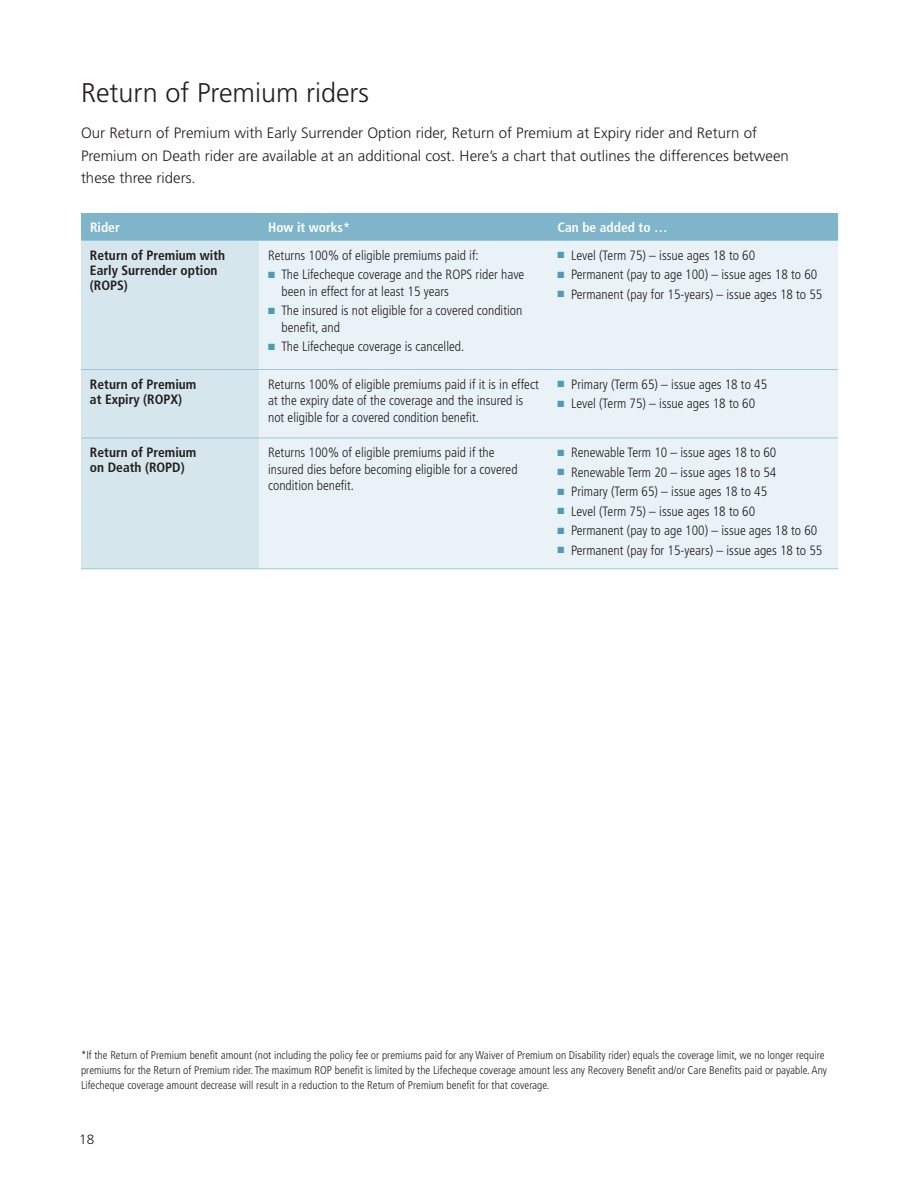
<style>
.page{position:relative;width:918px;height:1188px;background:#fff}
.page>*{position:absolute;margin:0;border:0;box-sizing:border-box;transform-origin:0 0}
.t1{font:300 27px "Frutiger";color:#231f20}
.t2{font:300 15px/22.5px "Frutiger";color:#231f20}
.t3{font:300 condensed 13.5px/16.5px "Frutiger";color:#231f20}
.t4{font:700 condensed 13.5px/15px "Frutiger";color:#231f20}
.t5{font:700 condensed 13.5px "Frutiger";color:#fff}
.t6{font:300 13.5px "Frutiger";color:#231f20}
.t7{font:300 condensed 11.25px/15px "Frutiger";color:#231f20}
.s1{color:#4b9db7}
</style>
<div class="page">
<div style="left:81px;top:213px;width:757px;height:28px;background:#7eb5cb"></div>
<div style="left:81px;top:241px;width:178px;height:328px;background:#d6e6ed"></div>
<div style="left:259px;top:241px;width:579px;height:328px;background:#e9f2f6"></div>
<hr style="left:81px;top:369px;width:178px;height:1px;background:#a0c7d9">
<hr style="left:259px;top:369px;width:290px;height:1px;background:#a0c7d9">
<hr style="left:549px;top:369px;width:289px;height:1px;background:#a0c7d9">
<hr style="left:81px;top:438px;width:178px;height:1px;background:#a0c7d9">
<hr style="left:259px;top:438px;width:290px;height:1px;background:#a0c7d9">
<hr style="left:549px;top:438px;width:289px;height:1px;background:#a0c7d9">
<hr style="left:81px;top:569px;width:178px;height:1px;background:#a0c7d9">
<hr style="left:259px;top:569px;width:290px;height:1px;background:#a0c7d9">
<hr style="left:549px;top:569px;width:289px;height:1px;background:#a0c7d9">
<h1 class="t1" style="left:81px;top:78px;width:290px">Return of Premium riders</h1>
<p class="t2" style="left:81px;top:122px;width:709px">Our Return of Premium with Early Surrender Option rider, Return of Premium at Expiry rider and Return of<br>Premium on Death rider are available at an additional cost. Here’s a chart that outlines the differences between these three riders.</p>
<p class="t5" style="left:90px;top:219px;width:31px">Rider</p>
<p class="t5" style="left:268px;top:219px;width:84px">How it works*</p>
<p class="t5" style="left:558px;top:219px;width:112px">Can be added to …</p>
<p class="t4" style="left:90px;top:248px;width:137px">Return of Premium with<br>Early Surrender option (ROPS)</p>
<p class="t3" style="left:268px;top:247px;width:212px">Returns 100% of eligible premiums paid if:</p>
<p class="t3" style="left:558px;top:247px;width:199px"><span class="s1">■</span> Level (Term 75) – issue ages 18 to 60</p>
<p class="t3" style="left:558px;top:267px;width:261px"><span class="s1">■</span> Permanent (pay to age 100) – issue ages 18 to 60</p>
<p class="t3" style="left:558px;top:286px;width:266px"><span class="s1">■</span> Permanent (pay for 15-years) – issue ages 18 to 55</p>
<p class="t3" style="left:282px;top:267px;width:244px;text-indent:-13px"><span class="s1">■</span> The Lifecheque coverage and the ROPS rider have been in effect for at least 15 years</p>
<p class="t3" style="left:282px;top:303px;width:242px;text-indent:-13px"><span class="s1">■</span> The insured is not eligible for a covered condition benefit, and</p>
<p class="t3" style="left:268px;top:339px;width:198px"><span class="s1">■</span> The Lifecheque coverage is cancelled.</p>
<p class="t4" style="left:90px;top:376px;width:108px">Return of Premium at Expiry (ROPX)</p>
<p class="t3" style="left:268px;top:376px;width:272px">Returns 100% of eligible premiums paid if it is in effect at the expiry date of the coverage and the insured is not eligible for a covered condition benefit.</p>
<p class="t3" style="left:558px;top:376px;width:211px"><span class="s1">■</span> Primary (Term 65) – issue ages 18 to 45</p>
<p class="t3" style="left:558px;top:395px;width:199px"><span class="s1">■</span> Level (Term 75) – issue ages 18 to 60</p>
<p class="t4" style="left:90px;top:445px;width:108px">Return of Premium on Death (ROPD)</p>
<p class="t3" style="left:268px;top:444px;width:251px">Returns 100% of eligible premiums paid if the insured dies before becoming eligible for a covered condition benefit.</p>
<p class="t3" style="left:558px;top:444px;width:220px"><span class="s1">■</span> Renewable Term 10 – issue ages 18 to 60</p>
<p class="t3" style="left:558px;top:464px;width:220px"><span class="s1">■</span> Renewable Term 20 – issue ages 18 to 54</p>
<p class="t3" style="left:558px;top:483px;width:211px"><span class="s1">■</span> Primary (Term 65) – issue ages 18 to 45</p>
<p class="t3" style="left:558px;top:503px;width:199px"><span class="s1">■</span> Level (Term 75) – issue ages 18 to 60</p>
<p class="t3" style="left:558px;top:522px;width:261px"><span class="s1">■</span> Permanent (pay to age 100) – issue ages 18 to 60</p>
<p class="t3" style="left:558px;top:542px;width:266px"><span class="s1">■</span> Permanent (pay for 15-years) – issue ages 18 to 55</p>
<p class="t7" style="left:81px;top:1048px;width:748px">*If the Return of Premium benefit amount (not including the policy fee or premiums paid for any Waiver of Premium on Disability rider) equals the coverage limit, we no longer require premiums for the Return of Premium rider. The maximum ROP benefit is limited by the Lifecheque coverage amount less any Recovery Benefit and/or Care Benefits paid or payable. Any<br>Lifecheque coverage amount decrease will result in a reduction to the Return of Premium benefit for that coverage.</p>
<p class="t6" style="left:79px;top:1131px;width:17px">18</p>
</div>
